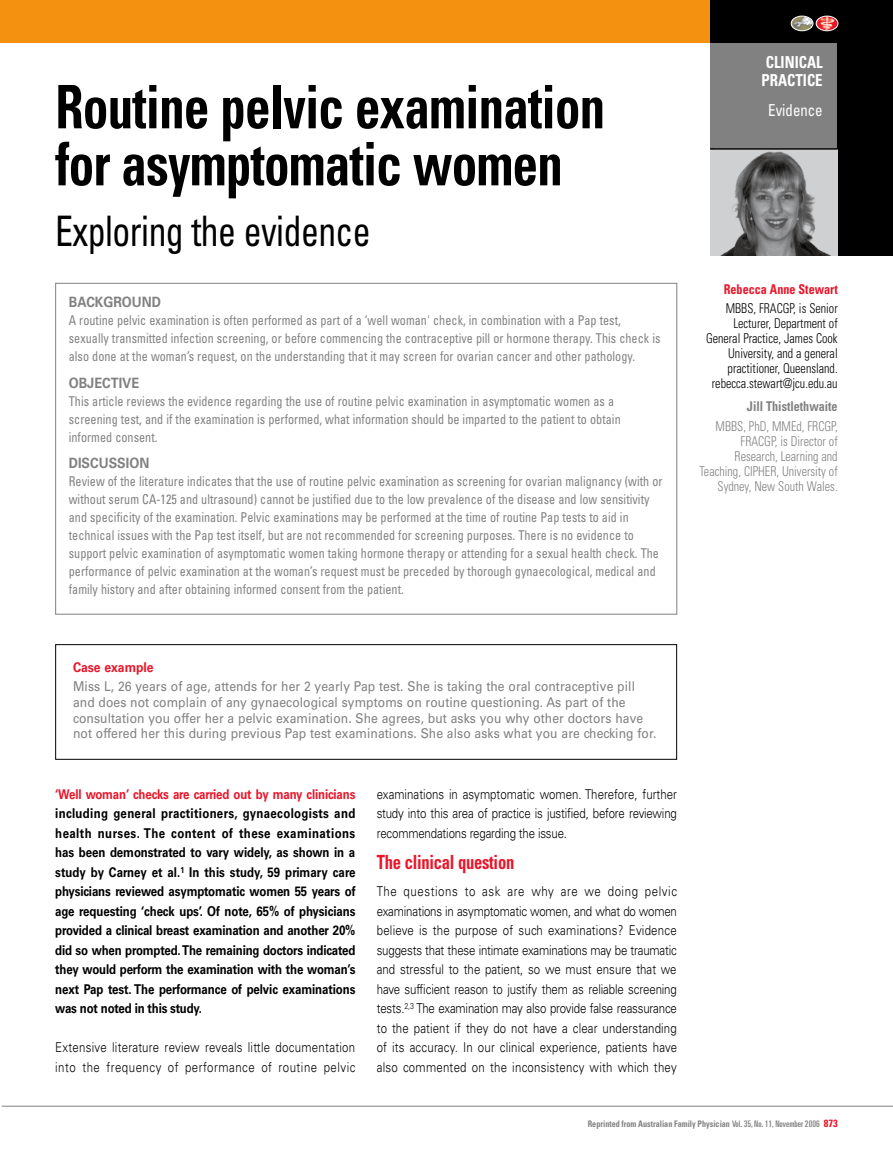
<style>
.page{position:relative;width:893px;height:1170px;background:#fff}
.page>*{position:absolute;margin:0;border:0;box-sizing:border-box;transform-origin:0 0}
.t1{font:700 condensed 60px/57px "Univers LT";letter-spacing:-.015em;color:#000;scale:.85 1}
.t2{font:condensed 42px "Univers LT";letter-spacing:-.015em;color:#000;scale:.85 1}
.t3{font:700 condensed 19.5px "Univers LT";letter-spacing:-.015em;color:#e9162a;scale:.85 1}
.t4{font:700 condensed 16.5px/18px "Univers LT";color:#fff;scale:.9 1}
.t5{font:condensed 16.5px "Univers LT";color:#fff;scale:.9 1}
.t6{font:700 14.25px "Univers LT";color:#818182;scale:.9 1}
.t7{font:condensed 13.5px/18px "Univers LT";letter-spacing:.005em;color:#818182;scale:.9 1}
.t8{font:300 13.5px/19.5px "Univers LT";letter-spacing:.02em;color:#000;text-align:justify;scale:.85 1}
.t9{font:700 13.5px/19.5px "Univers LT";letter-spacing:-.01em;color:#000;text-align:justify;scale:.85 1}
.t10{font:13.5px/15.8px "Univers LT";letter-spacing:.005em;color:#818182;scale:.9 1}
.t11{font:300 condensed 13.5px/15px "Univers LT";color:#000;text-align:right;scale:.9 1}
.t12{font:300 condensed 13.5px/15px "Univers LT";color:#818182;text-align:right;scale:.9 1}
.t13{font:700 13.5px "Univers LT";letter-spacing:-.015em;color:#e9162a;scale:.85 1}
.t14{font:700 condensed 13.5px "Univers LT";color:#e9162a;scale:.9 1}
.t15{font:700 condensed 13.5px "Univers LT";color:#818182;scale:.9 1}
.t16{font:700 13.5px "Univers LT";letter-spacing:-.015em;color:#e9162a;scale:.9 1}
.t17{font:700 condensed 9px "Univers LT";color:#818182;scale:.9 1}
.s1{font-weight:400;font-stretch:ultra-condensed}
.s2{font-size:10.5px;color:#e9162a}
</style>
<div class="page">
<div style="left:0;top:0;width:710px;height:43px;background:#f49110"></div>
<div style="left:710px;top:43px;width:128px;height:106px;background:#818182"></div>
<hr style="left:2px;top:1105px;width:891px;height:1px;background:#818182">
<div style="left:710px;top:0;width:183px;height:43px;background:#000"></div>
<div style="left:838px;top:0;width:55px;height:255px;background:#000"></div>
<div style="left:710px;top:149px;width:128px;height:106px;background:#cfd0d2"></div>
<img style="left:721px;top:151px;width:109px;height:104px">
<div style="left:55px;top:644px;width:622px;height:115px;border:1px solid #000"></div>
<hr style="left:710px;top:148px;width:128px;height:2px;background:#000">
<svg style="left:815px;top:15px;width:24px;height:17px"></svg>
<img style="left:816px;top:16px;width:22px;height:15px">
<div style="left:816px;top:16px;width:22px;height:15px;border:1px solid #fff;border-radius:50%"></div>
<svg style="left:790px;top:15px;width:24px;height:17px"></svg>
<img style="left:791px;top:16px;width:22px;height:15px">
<div style="left:791px;top:16px;width:22px;height:15px;border:1px solid #fff;border-radius:50%"></div>
<h1 class="t1" style="left:55px;top:78px;width:648px">Routine pelvic examination for asymptomatic women</h1>
<h2 class="t2" style="left:55px;top:204px;width:373px">Exploring the evidence</h2>
<p class="t6" style="left:69px;top:294px;width:104px">BACKGROUND</p>
<p class="t7" style="left:69px;top:311px;width:659px">A routine pelvic examination is often performed as part of a ‘well woman' check, in combination with a Pap test, sexually transmitted infection screening, or before commencing the contraceptive pill or hormone therapy. This check is also done at the woman’s request, on the understanding that it may screen for ovarian cancer and other pathology.</p>
<p class="t6" style="left:69px;top:374px;width:80px">OBJECTIVE</p>
<p class="t7" style="left:69px;top:391px;width:615px">This article reviews the evidence regarding the use of routine pelvic examination in asymptomatic women as a screening test, and if the examination is performed, what information should be imparted to the patient to obtain informed consent.</p>
<p class="t6" style="left:69px;top:455px;width:91px">DISCUSSION</p>
<p class="t7" style="left:69px;top:472px;width:661px">Review of the literature indicates that the use of routine pelvic examination as screening for ovarian malignancy (with or without serum CA-125 and ultrasound) cannot be justified due to the low prevalence of the disease and low sensitivity and specificity of the examination. Pelvic examinations may be performed at the time of routine Pap tests to aid in technical issues with the Pap test itself, but are not recommended for screening purposes. There is no evidence to support pelvic examination of asymptomatic women taking hormone therapy or attending for a sexual health check. The performance of pelvic examination at the woman’s request must be preceded by thorough gynaecological, medical and family history and after obtaining informed consent from the patient.</p>
<p class="t4" style="left:762px;top:53px;width:69px">CLINICAL<br>PRACTICE</p>
<p class="t5" style="left:768px;top:100px;width:62px">Evidence</p>
<p class="t14" style="left:724px;top:280px;width:128px">Rebecca Anne Stewart</p>
<p class="t11" style="left:706px;top:300px;width:148px">MBBS, FRACGP, is Senior<br>Lecturer, Department of<br>General Practice, James Cook<br>University, and a general practitioner, Queensland. rebecca.stewart@jcu.edu.au</p>
<p class="t15" style="left:747px;top:398px;width:102px">Jill Thistlethwaite</p>
<p class="t12" style="left:699px;top:418px;width:155px">MBBS, PhD, MMEd, FRCGP,<br>FRACGP, is Director of<br>Research, Learning and<br>Teaching, CIPHER, University of<br>Sydney, New South Wales.</p>
<p class="t16" style="left:73px;top:659px;width:91px">Case example</p>
<p class="t10" style="left:73px;top:678px;width:650px">Miss L, 26 years of age, attends for her 2 yearly Pap test. She is taking the oral contraceptive pill and does not complain of any gynaecological symptoms on routine questioning. As part of the consultation you offer her a pelvic examination. She agrees, but asks you why other doctors have not offered her this during previous Pap test examinations. She also asks what you are checking for.</p>
<p class="t13" style="left:55px;top:785px;width:355px">‘Well woman’ checks are carried out by many clinicians</p>
<p class="t9" style="left:55px;top:803px;width:355px">including general practitioners, gynaecologists and health nurses. The content of these examinations has been demonstrated to vary widely, as shown in a study by Carney et al.<sup>1</sup> In this study, 59 primary care physicians reviewed asymptomatic women 55 years of age requesting ‘check ups’. Of note, 65% of physicians provided a clinical breast examination and another 20% did so when prompted. The remaining doctors indicated they would perform the examination with the woman’s next Pap test. The performance of pelvic examinations was not noted in this study.</p>
<p class="t8" style="left:55px;top:1037px;width:355px">Extensive literature review reveals little documentation into the frequency of performance of routine pelvic</p>
<p class="t8" style="left:377px;top:784px;width:355px">examinations in asymptomatic women. Therefore, further study into this area of practice is justified, before reviewing recommendations regarding the issue.</p>
<h3 class="t3" style="left:377px;top:849px;width:163px">The clinical question</h3>
<p class="t8" style="left:377px;top:881px;width:355px">The questions to ask are why are we doing pelvic examinations in asymptomatic women, and what do women believe is the purpose of such examinations? Evidence suggests that these intimate examinations may be traumatic and stressful to the patient, so we must ensure that we have sufficient reason to justify them as reliable screening tests.<sup>2,3</sup> The examination may also provide false reassurance to the patient if they do not have a clear understanding of its accuracy. In our clinical experience, patients have also commented on the inconsistency with which they</p>
<p class="t17" style="left:588px;top:1118px;width:279px">Reprinted from Australian Family Physician <span class="s1">Vol. 35, No. 11, November 2006</span> <span class="s2">873</span></p>
</div>
